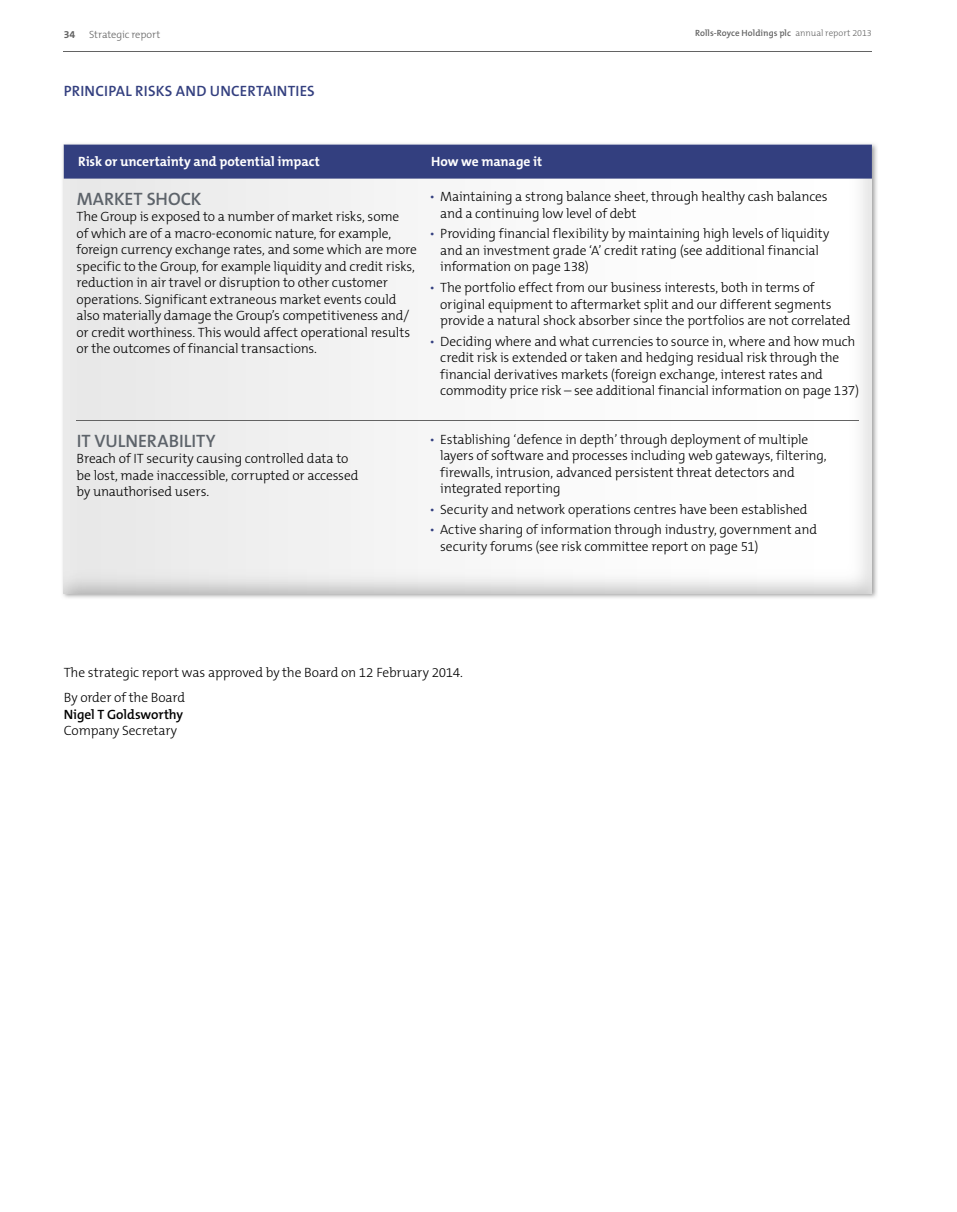
<style>
.page{position:relative;width:957px;height:1212px;background:#fff}
.page>*{position:absolute;margin:0;border:0;box-sizing:border-box;transform-origin:0 0}
.t1{font:600 18px "The Mix B W6";color:#5d636a}
.t2{font:600 15px "The Mix B W6";letter-spacing:.015em;color:#333f7f}
.t3{font:300 13.5px/16.5px "The Mix B W3";letter-spacing:-.015em;color:#000}
.t4{font:700 13.5px "The Mix B W7";letter-spacing:-.005em;color:#fff}
.t5{font:600 13.5px/16.5px "The Mix B W6";letter-spacing:-.005em;color:#000}
.t6{font:300 10.5px "The Mix B W3";letter-spacing:-.015em;color:#636363}
.t7{font:700 10.5px "The Mix B W7";color:#636363}
.t8{font:600 9px "The Mix B W6";color:#636363}
.s1{font-family:"The Mix B W3";font-weight:300}
.s2{color:#333f7f}
</style>
<div class="page">
<img style="left:62px;top:143px;width:815px;height:455px">
<img style="left:64px;top:179px;width:645px;height:414px">
<img style="left:709px;top:179px;width:163px;height:414px">
<div style="left:64px;top:145px;width:808px;height:34px;background:#333f7f"></div>
<hr style="left:77px;top:420px;width:352px;height:1px;background:#636363">
<hr style="left:429px;top:420px;width:430px;height:1px;background:#636363">
<hr style="left:64px;top:51px;width:808px;height:1px;background:#636363">
<p class="t7" style="left:64px;top:27px;width:13px">34</p>
<p class="t6" style="left:89px;top:27px;width:72px">Strategic report</p>
<p class="t8" style="left:695px;top:28px;width:178px">Rolls-Royce Holdings plc <span class="s1">annual report 2013</span></p>
<p class="t2" style="left:64px;top:81px;width:252px">PRINCIPAL RISKS AND UNCERTAINTIES</p>
<p class="t4" style="left:78px;top:153px;width:243px">Risk or uncertainty and potential impact</p>
<p class="t4" style="left:431px;top:153px;width:113px">How we manage it</p>
<p class="t1" style="left:77px;top:187px;width:126px">MARKET SHOCK</p>
<p class="t3" style="left:77px;top:208px;width:342px">The Group is exposed to a number of market risks, some<br>of which are of a macro-economic nature, for example, foreign currency exchange rates, and some which are more specific to the Group, for example liquidity and credit risks, reduction in air travel or disruption to other customer operations. Significant extraneous market events could also materially damage the Group’s competitiveness and/ or credit worthiness. This would affect operational results or the outcomes of financial transactions.</p>
<p class="t3" style="left:440px;top:189px;width:389px;text-indent:-11px"><span class="s2">•</span> Maintaining a strong balance sheet, through healthy cash balances and a continuing low level of debt</p>
<p class="t3" style="left:440px;top:226px;width:391px;text-indent:-11px"><span class="s2">•</span> Providing financial flexibility by maintaining high levels of liquidity and an investment grade ‘A’ credit rating (see additional financial information on page 138)</p>
<p class="t3" style="left:440px;top:279px;width:412px;text-indent:-11px"><span class="s2">•</span> The portfolio effect from our business interests, both in terms of original equipment to aftermarket split and our different segments provide a natural shock absorber since the portfolios are not correlated</p>
<p class="t3" style="left:440px;top:333px;width:420px;text-indent:-11px"><span class="s2">•</span> Deciding where and what currencies to source in, where and how much credit risk is extended or taken and hedging residual risk through the financial derivatives markets (foreign exchange, interest rates and commodity price risk – see additional financial information on page 137)</p>
<p class="t1" style="left:77px;top:429px;width:141px">IT VULNERABILITY</p>
<p class="t3" style="left:77px;top:451px;width:283px">Breach of IT security causing controlled data to be lost, made inaccessible, corrupted or accessed by unauthorised users.</p>
<p class="t3" style="left:440px;top:431px;width:388px;text-indent:-11px"><span class="s2">•</span> Establishing ‘defence in depth’ through deployment of multiple layers of software and processes including web gateways, filtering, firewalls, intrusion, advanced persistent threat detectors and integrated reporting</p>
<p class="t3" style="left:429px;top:501px;width:379px"><span class="s2">•</span> Security and network operations centres have been established</p>
<p class="t3" style="left:440px;top:521px;width:378px;text-indent:-11px"><span class="s2">•</span> Active sharing of information through industry, government and security forums (see risk committee report on page 51)</p>
<p class="t3" style="left:64px;top:661px;width:400px;line-height:24.8px">The strategic report was approved by the Board on 12 February 2014.<br>By order of the Board</p>
<p class="t5" style="left:64px;top:706px;width:121px">Nigel T Goldsworthy<br><span class="s1">Company Secretary</span></p>
</div>
